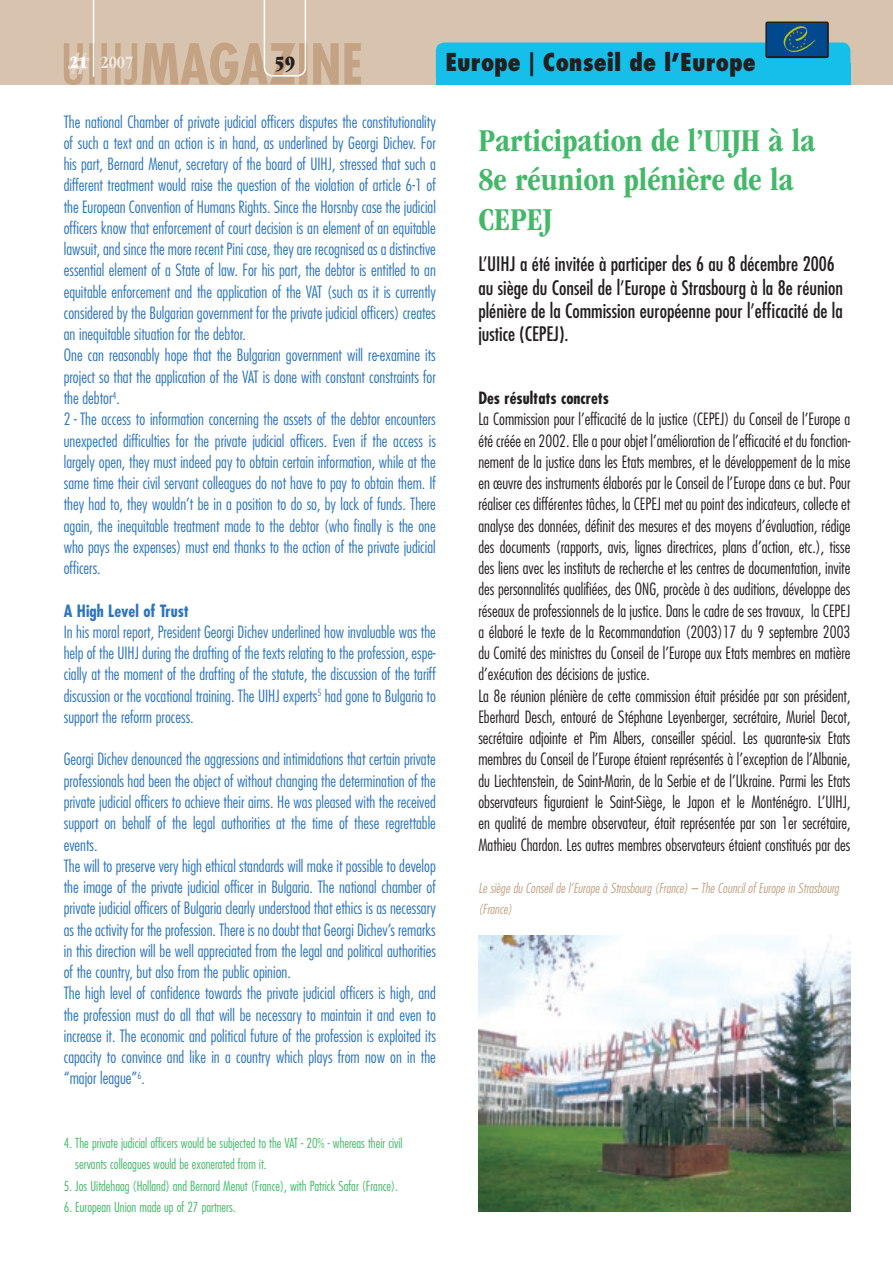
<style>
.page{position:relative;width:893px;height:1263px;background:#fff}
.page>*{position:absolute;margin:0;border:0;box-sizing:border-box;transform-origin:0 0}
._01-titre{font:700 condensed 33px/39.6px "ITC Garamond Std";color:#44b869}
.t1{font:800 condensed 24px "Futura Std";color:#231f20}
.t2{font:21px "ITC Garamond Std Ult Cond";color:#231f20}
._02-chapeau{font:condensed 19.5px/23.4px "Futura Std";color:#231f20}
.t3{font:700 condensed 18px "ITC Garamond Std";color:#f0e9df}
._04-texte_anglais{font:300 condensed 16.5px/21.3px "Futura Std";color:#2e76bc;text-align:justify}
._04-texte_français{font:300 condensed 16.5px/21.3px "Futura Std";color:#231f20;text-align:justify}
._03-texte_titre_français{font:700 condensed 16.5px "Futura Std";color:#231f20}
._03-texte_titre_anglais{font:700 condensed 16.5px "Futura Std";color:#2e76bc}
._07-renvois{font:300 condensed 13.5px/21.3px "Futura Std";color:#44b869}
._07-légende{font:italic 300 condensed 13.5px/21.3px "Futura Std";color:#c3a384}
.s1{font-family:"ITC Garamond Std Ult Cond";font-weight:400;font-stretch:normal;color:#fff}
</style>
<div class="page">
<div style="left:0;top:0;width:893px;height:85px;background:#d8c3ae"></div>
<svg style="left:64px;top:0;width:297px;height:85px"></svg>
<svg style="left:765px;top:22px;width:64px;height:36px"></svg>
<div style="left:768px;top:24px;width:59px;height:32px;background:#01498e"></div>
<svg style="left:436px;top:26px;width:414px;height:59px"></svg>
<img style="left:478px;top:935px;width:372px;height:277px">
<p class="t3" style="left:70px;top:52px;width:65px"><span class="s1">21</span> 2007</p>
<p class="t2" style="left:274px;top:51px;width:22px">59</p>
<p class="t1" style="left:445px;top:47px;width:312px">Europe | Conseil de l’Europe</p>
<p class="_04-texte_anglais" style="left:64px;top:111px;width:374px">The national Chamber of private judicial officers disputes the constitutionality of such a text and an action is in hand, as underlined by Georgi Dichev. For his part, Bernard Menut, secretary of the board of UIHJ, stressed that such a different treatment would raise the question of the violation of article 6-1 of the European Convention of Humans Rights. Since the Horsnby case the judicial officers know that enforcement of court decision is an element of an equitable lawsuit, and since the more recent Pini case, they are recognised as a distinctive essential element of a State of law. For his part, the debtor is entitled to an equitable enforcement and the application of the VAT (such as it is currently considered by the Bulgarian government for the private judicial officers) creates an inequitable situation for the debtor.</p>
<p class="_04-texte_anglais" style="left:64px;top:345px;width:374px">One can reasonably hope that the Bulgarian government will re-examine its project so that the application of the VAT is done with constant constraints for the debtor<sup>4</sup>.</p>
<p class="_04-texte_anglais" style="left:64px;top:408px;width:374px">2 - The access to information concerning the assets of the debtor encounters unexpected difficulties for the private judicial officers. Even if the access is largely open, they must indeed pay to obtain certain information, while at the same time their civil servant colleagues do not have to pay to obtain them. If they had to, they wouldn’t be in a position to do so, by lack of funds. There again, the inequitable treatment made to the debtor (who finally is the one who pays the expenses) must end thanks to the action of the private judicial officers.</p>
<p class="_03-texte_titre_anglais" style="left:64px;top:600px;width:127px">A High Level of Trust</p>
<p class="_04-texte_anglais" style="left:64px;top:621px;width:374px">In his moral report, President Georgi Dichev underlined how invaluable was the help of the UIHJ during the drafting of the texts relating to the profession, espe&shy;cially at the moment of the drafting of the statute, the discussion of the tariff discussion or the vocational training. The UIHJ experts<sup>5</sup> had gone to Bulgaria to support the reform process.</p>
<p class="_04-texte_anglais" style="left:64px;top:749px;width:374px">Georgi Dichev denounced the aggressions and intimidations that certain private professionals had been the object of without changing the determination of the private judicial officers to achieve their aims. He was pleased with the received support on behalf of the legal authorities at the time of these regrettable events.</p>
<p class="_04-texte_anglais" style="left:64px;top:855px;width:374px">The will to preserve very high ethical standards will make it possible to develop the image of the private judicial officer in Bulgaria. The national chamber of private judicial officers of Bulgaria clearly understood that ethics is as necessary as the activity for the profession. There is no doubt that Georgi Dichev’s remarks in this direction will be well appreciated from the legal and political authorities of the country, but also from the public opinion.</p>
<p class="_04-texte_anglais" style="left:64px;top:982px;width:374px">The high level of confidence towards the private judicial officers is high, and the profession must do all that will be necessary to maintain it and even to increase it. The economic and political future of the profession is exploited its capacity to convince and like in a country which plays from now on in the “major league”<sup>6</sup>.</p>
<p class="_01-titre" style="left:478px;top:121px;width:338px">Participation de l’UIJH à la<br>8e réunion plénière de la<br>CEPEJ</p>
<p class="_02-chapeau" style="left:478px;top:252px;width:366px">L’UIHJ a été invitée à participer des 6 au 8 décembre 2006 au siège du Conseil de l’Europe à Strasbourg à la 8e réunion plénière de la Commission européenne pour l’efficacité de la justice (CEPEJ).</p>
<p class="_03-texte_titre_français" style="left:478px;top:388px;width:132px">Des résultats concrets</p>
<p class="_04-texte_français" style="left:478px;top:408px;width:374px">La Commission pour l’efficacité de la justice (CEPEJ) du Conseil de l’Europe a été créée en 2002. Elle a pour objet l’amélioration de l’efficacité et du fonction&shy;nement de la justice dans les Etats membres, et le développement de la mise en œuvre des instruments élaborés par le Conseil de l’Europe dans ce but. Pour réaliser ces différentes tâches, la CEPEJ met au point des indicateurs, collecte et analyse des données, définit des mesures et des moyens d’évaluation, rédige des documents (rapports, avis, lignes directrices, plans d’action, etc.), tisse des liens avec les instituts de recherche et les centres de documentation, invite des personnalités qualifiées, des ONG, procède à des auditions, développe des réseaux de professionnels de la justice. Dans le cadre de ses travaux, la CEPEJ a élaboré le texte de la Recommandation (2003)17 du 9 septembre 2003 du Comité des ministres du Conseil de l’Europe aux Etats membres en matière d’exécution des décisions de justice.</p>
<p class="_04-texte_français" style="left:478px;top:685px;width:374px">La 8e réunion plénière de cette commission était présidée par son président, Eberhard Desch, entouré de Stéphane Leyenberger, secrétaire, Muriel Decot, secrétaire adjointe et Pim Albers, conseiller spécial. Les quarante-six Etats membres du Conseil de l’Europe étaient représentés à l’exception de l’Albanie, du Liechtenstein, de Saint-Marin, de la Serbie et de l’Ukraine. Parmi les Etats observateurs figuraient le Saint-Siège, le Japon et le Monténégro. L’UIHJ, en qualité de membre observateur, était représentée par son 1er secrétaire, Mathieu Chardon. Les autres membres observateurs étaient constitués par des</p>
<p class="_07-légende" style="left:478px;top:878px;width:362px">Le siège du Conseil de l’Europe à Strasbourg (France) – The Council of Europe in Strasbourg (France)</p>
<p class="_07-renvois" style="left:75px;top:1132px;width:329px;text-indent:-12px">4. The private judicial officers would be subjected to the VAT - 20% - whereas their civil servants colleagues would be exonerated from it.</p>
<p class="_07-renvois" style="left:64px;top:1175px;width:336px">5. Jos Uitdehaag (Holland) and Bernard Menut (France), with Patrick Safar (France).</p>
<p class="_07-renvois" style="left:64px;top:1196px;width:173px">6. European Union made up of 27 partners.</p>
</div>
